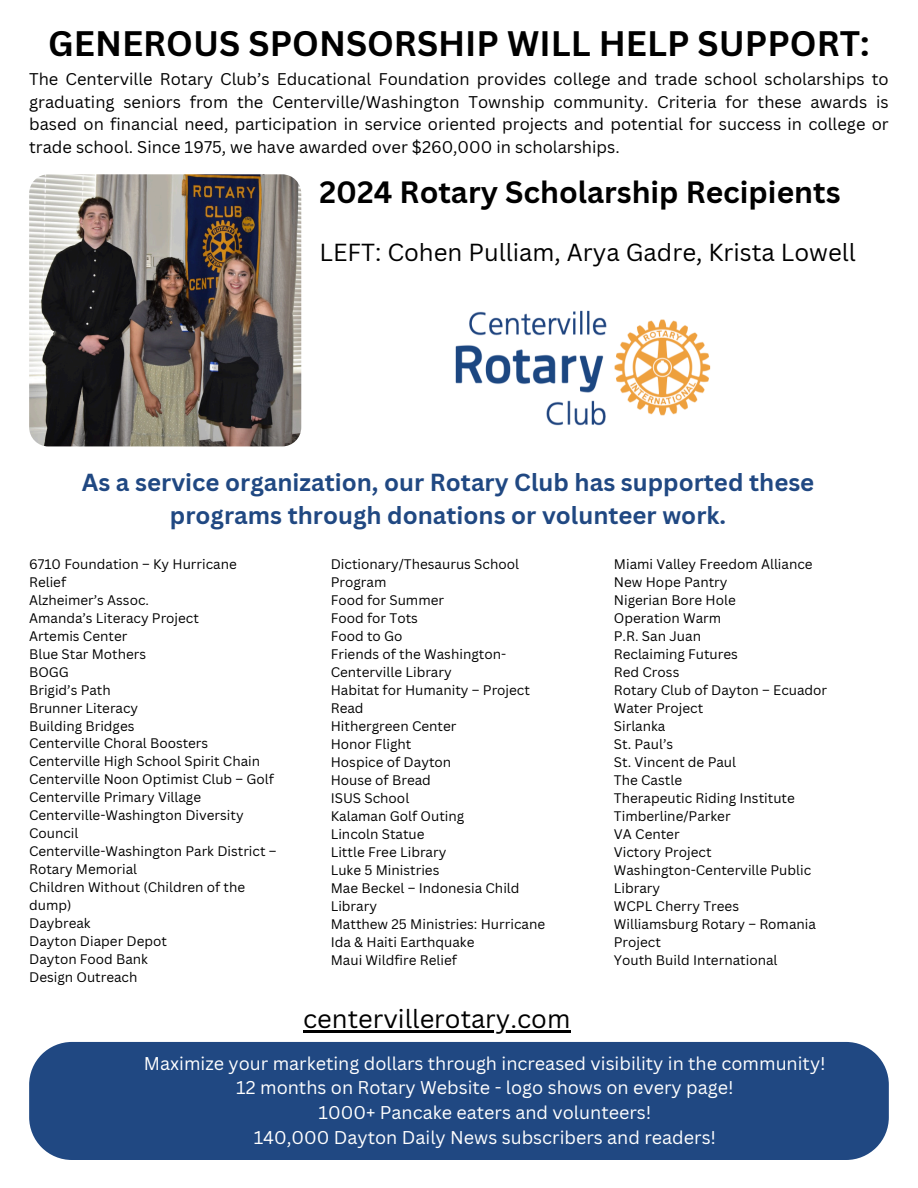
<style>
.page{position:relative;width:918px;height:1188px;background:#fff}
.page>*{position:absolute;margin:0;border:0;box-sizing:border-box;transform-origin:0 0}
.t1{font:700 34.5px "Canva Sans";color:#000}
.t2{font:700 30px "Canva Sans";color:#000}
.t3{font:25.5px "Canva Sans";color:#000}
.t4{font:700 24px/32.7px "Canva Sans";color:#204882;text-align:center}
.t5{font:24px "Canva Sans";color:#000}
.t6{font:18px/24.8px "Canva Sans";color:#fff;text-align:center}
.t7{font:16.5px/22.5px "Canva Sans";color:#000;text-align:justify}
.t8{font:13.5px/18px "Canva Sans";color:#000}
</style>
<div class="page">
<img style="left:29px;top:174px;width:272px;height:272px;border-radius:19px">
<img style="left:455px;top:310px;width:256px;height:116px">
<div style="left:29px;top:1042px;width:860px;height:118px;background:#204882"></div>
<hr style="left:303px;top:1030px;width:267px;height:2px;background:#000">
<p class="t1" style="left:48px;top:19px;width:823px">GENEROUS SPONSORSHIP WILL HELP SUPPORT:</p>
<h2 class="t7" style="left:29px;top:67px;width:861px">The Centerville Rotary Club’s Educational Foundation provides college and trade school scholarships to graduating seniors from the Centerville/Washington Township community. Criteria for these awards is based on financial need, participation in service oriented projects and potential for success in college or trade school. Since 1975, we have awarded over $260,000 in scholarships.</h2>
<h4 class="t2" style="left:320px;top:171px;width:523px">2024 Rotary Scholarship Recipients</h4>
<p class="t5" style="left:320px;top:236px;width:538px">LEFT: Cohen Pulliam, Arya Gadre, Krista Lowell</p>
<p class="t4" style="left:82px;top:466px;width:734px">As a service organization, our Rotary Club has supported these programs through donations or volunteer work.</p>
<h3 class="t8" style="left:29px;top:555px;width:209px">6710 Foundation – Ky Hurricane<br>Relief</h3>
<p class="t8" style="left:29px;top:591px;width:121px">Alzheimer’s Assoc.</p>
<p class="t8" style="left:29px;top:609px;width:171px">Amanda’s Literacy Project</p>
<p class="t8" style="left:29px;top:626px;width:100px">Artemis Center</p>
<p class="t8" style="left:29px;top:644px;width:119px">Blue Star Mothers</p>
<p class="t8" style="left:29px;top:662px;width:41px">BOGG</p>
<p class="t8" style="left:29px;top:680px;width:83px">Brigid’s Path</p>
<p class="t8" style="left:29px;top:698px;width:111px">Brunner Literacy</p>
<p class="t8" style="left:29px;top:716px;width:107px">Building Bridges</p>
<p class="t8" style="left:29px;top:734px;width:181px">Centerville Choral Boosters</p>
<p class="t8" style="left:29px;top:752px;width:233px">Centerville High School Spirit Chain</p>
<p class="t8" style="left:29px;top:770px;width:246px">Centerville Noon Optimist Club – Golf</p>
<p class="t8" style="left:29px;top:788px;width:173px">Centerville Primary Village</p>
<p class="t8" style="left:29px;top:806px;width:216px">Centerville-Washington Diversity<br>Council</p>
<p class="t8" style="left:29px;top:842px;width:249px">Centerville-Washington Park District –<br>Rotary Memorial</p>
<p class="t8" style="left:29px;top:878px;width:218px">Children Without (Children of the dump)</p>
<p class="t8" style="left:29px;top:914px;width:63px">Daybreak</p>
<p class="t8" style="left:29px;top:932px;width:139px">Dayton Diaper Depot</p>
<p class="t8" style="left:29px;top:950px;width:120px">Dayton Food Bank</p>
<p class="t8" style="left:29px;top:968px;width:110px">Design Outreach</p>
<p class="t8" style="left:331px;top:555px;width:190px">Dictionary/Thesaurus School<br>Program</p>
<p class="t8" style="left:331px;top:591px;width:115px">Food for Summer</p>
<p class="t8" style="left:331px;top:609px;width:89px">Food for Tots</p>
<p class="t8" style="left:331px;top:627px;width:73px">Food to Go</p>
<p class="t8" style="left:331px;top:645px;width:177px">Friends of the Washington-<br>Centerville Library</p>
<p class="t8" style="left:331px;top:681px;width:201px">Habitat for Humanity – Project<br>Read</p>
<p class="t8" style="left:331px;top:717px;width:127px">Hithergreen Center</p>
<p class="t8" style="left:331px;top:735px;width:82px">Honor Flight</p>
<p class="t8" style="left:331px;top:753px;width:122px">Hospice of Dayton</p>
<p class="t8" style="left:331px;top:771px;width:102px">House of Bread</p>
<p class="t8" style="left:331px;top:789px;width:80px">ISUS School</p>
<p class="t8" style="left:331px;top:807px;width:135px">Kalaman Golf Outing</p>
<p class="t8" style="left:331px;top:825px;width:95px">Lincoln Statue</p>
<p class="t8" style="left:331px;top:843px;width:117px">Little Free Library</p>
<p class="t8" style="left:331px;top:861px;width:110px">Luke 5 Ministries</p>
<p class="t8" style="left:331px;top:879px;width:190px">Mae Beckel – Indonesia Child<br>Library</p>
<p class="t8" style="left:331px;top:915px;width:216px">Matthew 25 Ministries: Hurricane<br>Ida &amp; Haiti Earthquake</p>
<p class="t8" style="left:331px;top:951px;width:128px">Maui Wildfire Relief</p>
<h5 class="t3" style="left:303px;top:1001px;width:269px">centervillerotary.com</h5>
<p class="t8" style="left:614px;top:555px;width:200px">Miami Valley Freedom Alliance</p>
<h4 class="t8" style="left:614px;top:573px;width:115px">New Hope Pantry</h4>
<p class="t8" style="left:614px;top:591px;width:123px">Nigerian Bore Hole</p>
<p class="t8" style="left:614px;top:609px;width:109px">Operation Warm</p>
<p class="t8" style="left:614px;top:627px;width:89px">P.R. San Juan</p>
<p class="t8" style="left:614px;top:645px;width:126px">Reclaiming Futures</p>
<p class="t8" style="left:614px;top:663px;width:67px">Red Cross</p>
<p class="t8" style="left:614px;top:681px;width:215px">Rotary Club of Dayton – Ecuador<br>Water Project</p>
<p class="t8" style="left:614px;top:717px;width:53px">Sirlanka</p>
<p class="t8" style="left:614px;top:735px;width:61px">St. Paul’s</p>
<p class="t8" style="left:614px;top:753px;width:124px">St. Vincent de Paul</p>
<p class="t8" style="left:614px;top:771px;width:70px">The Castle</p>
<p class="t8" style="left:614px;top:789px;width:183px">Therapeutic Riding Institute</p>
<p class="t8" style="left:614px;top:807px;width:118px">Timberline/Parker</p>
<p class="t8" style="left:614px;top:825px;width:67px">VA Center</p>
<p class="t8" style="left:614px;top:843px;width:99px">Victory Project</p>
<p class="t8" style="left:614px;top:861px;width:199px">Washington-Centerville Public<br>Library</p>
<p class="t8" style="left:614px;top:897px;width:127px">WCPL Cherry Trees</p>
<p class="t8" style="left:614px;top:915px;width:204px">Williamsburg Rotary – Romania<br>Project</p>
<p class="t8" style="left:614px;top:951px;width:165px">Youth Build International</p>
<p class="t6" style="left:144px;top:1050px;width:683px">Maximize your marketing dollars through increased visibility in the community!<br>12 months on Rotary Website - logo shows on every page!<br>1000+ Pancake eaters and volunteers!<br>140,000 Dayton Daily News subscribers and readers!</p>
</div>
